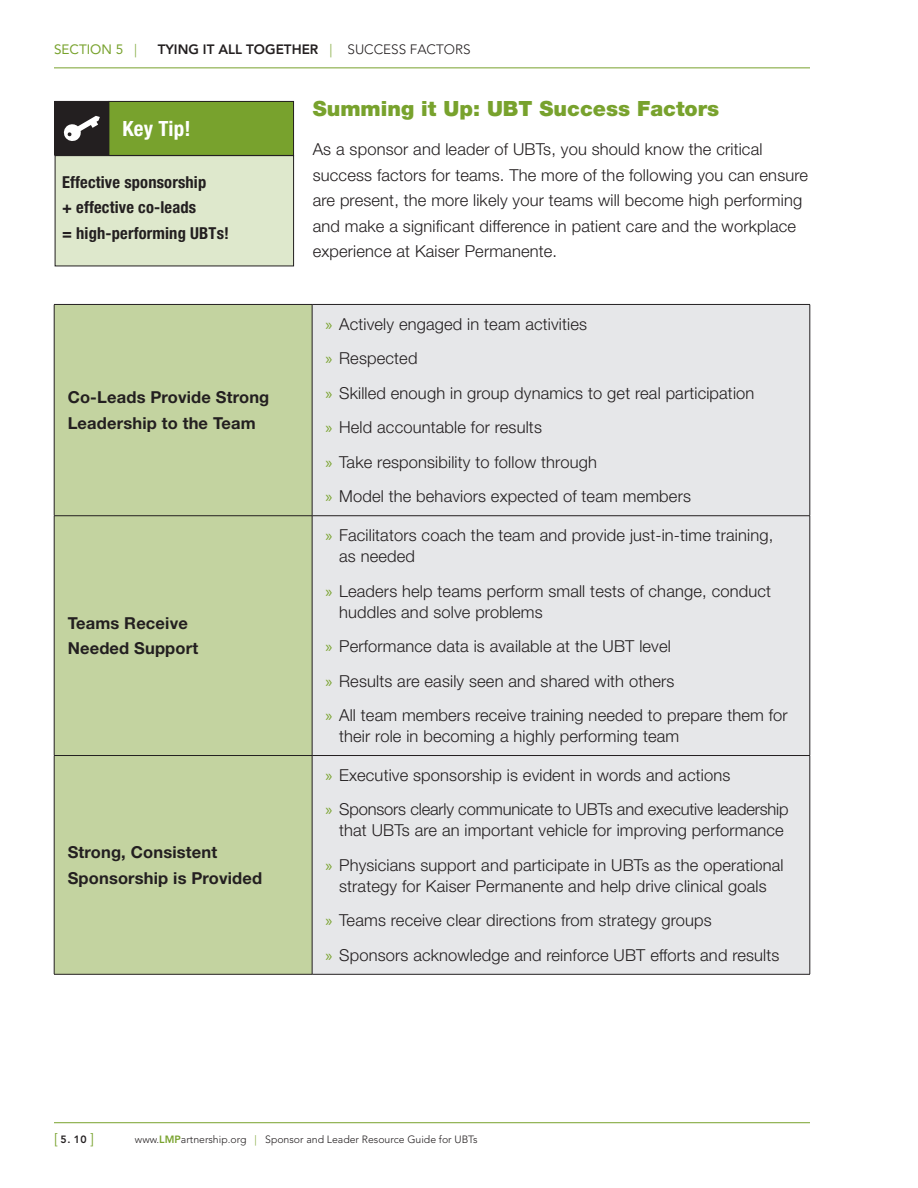
<style>
.page{position:relative;width:918px;height:1188px;background:#fff}
.page>*{position:absolute;margin:0;border:0;box-sizing:border-box;transform-origin:0 0}
.t1{font:900 21px "Helvetica Neue LT Std";color:#78a22d}
.t2{font:700 condensed 21px "Helvetica Neue LT Std";letter-spacing:.01em;color:#fff}
.t3{font:300 16.5px/34.5px "Helvetica Neue LT Std";letter-spacing:.01em;color:#231f20}
.t4{font:700 16.5px/25.5px "Helvetica Neue LT Std";letter-spacing:.01em;color:#231f20}
.t5{font:300 16.5px/34.5px "Helvetica Neue LT Std";letter-spacing:-.01em;color:#231f20}
.t6{font:700 condensed 16.5px/25.5px "Helvetica Neue LT Std";letter-spacing:.01em;color:#231f20}
.t7{font:800 13.5px "Avenir";color:#231f20}
.t8{font:13.5px "Avenir";color:#78a22d}
.t9{font:300 10.5px "Avenir LT Std";color:#231f20}
.t10{font:800 10.5px "Avenir";color:#231f20}
.s1{font-family:"Avenir LT Std";font-weight:300}
.s2{font-family:"Avenir LT Std";font-weight:300;color:#78a22d}
.s3{font-family:"Myriad Pro";font-weight:400;color:#78a22d}
.s4{font-family:"Avenir LT Std";font-weight:300;font-size:15px;color:#78a22d}
.s5{font-family:"Avenir";font-weight:800;color:#78a22d}
.s6{color:#78a22d}
</style>
<div class="page">
<hr style="left:54px;top:1122px;width:756px;height:1px;background:#78a22d">
<hr style="left:54px;top:68px;width:756px;height:1px;background:#78a22d">
<div style="left:55px;top:305px;width:257px;height:669px;background:#c3d3a0"></div>
<div style="left:313px;top:305px;width:497px;height:669px;background:#e6e7e9"></div>
<hr style="left:54px;top:304px;width:258px;height:1px;background:#231f20">
<hr style="left:54px;top:305px;width:1px;height:211px;background:#231f20">
<hr style="left:312px;top:304px;width:498px;height:1px;background:#231f20">
<hr style="left:312px;top:305px;width:1px;height:211px;background:#231f20">
<hr style="left:810px;top:305px;width:1px;height:211px;background:#231f20">
<hr style="left:54px;top:515px;width:258px;height:1px;background:#231f20">
<hr style="left:54px;top:516px;width:1px;height:239px;background:#231f20">
<hr style="left:312px;top:515px;width:498px;height:1px;background:#231f20">
<hr style="left:312px;top:516px;width:1px;height:239px;background:#231f20">
<hr style="left:810px;top:516px;width:1px;height:239px;background:#231f20">
<hr style="left:54px;top:755px;width:258px;height:1px;background:#231f20">
<hr style="left:54px;top:756px;width:1px;height:218px;background:#231f20">
<hr style="left:312px;top:755px;width:498px;height:1px;background:#231f20">
<hr style="left:312px;top:756px;width:1px;height:218px;background:#231f20">
<hr style="left:810px;top:756px;width:1px;height:218px;background:#231f20">
<hr style="left:54px;top:974px;width:258px;height:1px;background:#231f20">
<hr style="left:312px;top:974px;width:498px;height:1px;background:#231f20">
<div style="left:55px;top:156px;width:239px;height:110px;background:#dee8cc"></div>
<div style="left:55px;top:101px;width:54px;height:54px;background:#231f20"></div>
<div style="left:55px;top:101px;width:54px;height:55px;border:1px solid #231f20"></div>
<div style="left:109px;top:101px;width:185px;height:54px;background:#78a22d"></div>
<div style="left:109px;top:101px;width:185px;height:55px;border:1px solid #231f20"></div>
<svg style="left:63px;top:116px;width:37px;height:25px"></svg>
<p class="t8" style="left:54px;top:42px;width:85px">SECTION 5 <span class="s1">|</span></p>
<p class="t7" style="left:158px;top:42px;width:314px">TYING IT ALL TOGETHER <span class="s2">|</span> <span class="s1">SUCCESS FACTORS</span></p>
<p class="t2" style="left:122px;top:116px;width:70px">Key Tip!</p>
<p class="t6" style="left:62px;top:169px;width:169px">Effective sponsorship<br>+ effective co-leads<br>= high-performing UBTs!</p>
<p class="t4" style="left:68px;top:384px;width:203px">Co-Leads Provide Strong<br>Leadership to the Team</p>
<p class="t4" style="left:68px;top:610px;width:132px">Teams Receive<br>Needed Support</p>
<p class="t4" style="left:68px;top:839px;width:196px">Strong, Consistent<br>Sponsorship is Provided</p>
<p class="t1" style="left:313px;top:96px;width:408px">Summing it Up: UBT Success Factors</p>
<p class="t3" style="left:313px;top:136px;width:497px;line-height:25.5px">As a sponsor and leader of UBTs, you should know the critical success factors for teams. The more of the following you can ensure are present, the more likely your teams will become high performing and make a significant difference in patient care and the workplace experience at Kaiser Permanente.</p>
<p class="t3" style="left:326px;top:306px;width:430px"><span class="s3">»</span> Actively engaged in team activities<br><span class="s3">»</span> Respected<br><span class="s3">»</span> Skilled enough in group dynamics to get real participation <span class="s3">»</span> Held accountable for results<br><span class="s3">»</span> Take responsibility to follow through<br><span class="s3">»</span> Model the behaviors expected of team members</p>
<p class="t3" style="left:339px;top:524px;width:436px;line-height:21px;text-indent:-13px"><span class="s3">»</span> Facilitators coach the team and provide just-in-time training, as needed</p>
<p class="t3" style="left:339px;top:580px;width:433px;line-height:21px;text-indent:-13px"><span class="s3">»</span> Leaders help teams perform small tests of change, conduct huddles and solve problems</p>
<p class="t3" style="left:326px;top:629px;width:464px"><span class="s3">»</span> Performance data is available at the UBT level<br><span class="s3">»</span> Results are easily seen and shared with others<br><span class="s3">»</span> All team members receive training needed to prepare them for</p>
<p class="t3" style="left:339px;top:719px;width:342px">their role in becoming a highly performing team</p>
<p class="t5" style="left:326px;top:757px;width:464px"><span class="s3">»</span> Executive sponsorship is evident in words and actions<br><span class="s3">»</span> Sponsors clearly communicate to UBTs and executive leadership</p>
<p class="t3" style="left:326px;top:813px;width:460px;text-align:right">that UBTs are an important vehicle for improving performance<br><span class="s3">»</span> Physicians support and participate in UBTs as the operational</p>
<p class="t3" style="left:326px;top:868px;width:455px;text-indent:13px">strategy for Kaiser Permanente and help drive clinical goals<br><span class="s3">»</span> Teams receive clear directions from strategy groups<br><span class="s3">»</span> Sponsors acknowledge and reinforce UBT efforts and results</p>
<p class="t10" style="left:54px;top:1133px;width:42px"><span class="s4">[</span>5.10<span class="s4">]</span></p>
<p class="t9" style="left:135px;top:1133px;width:344px">www.<span class="s5">LMP</span>artnership.org <span class="s6">|</span> Sponsor and Leader Resource Guide for UBTs</p>
</div>
